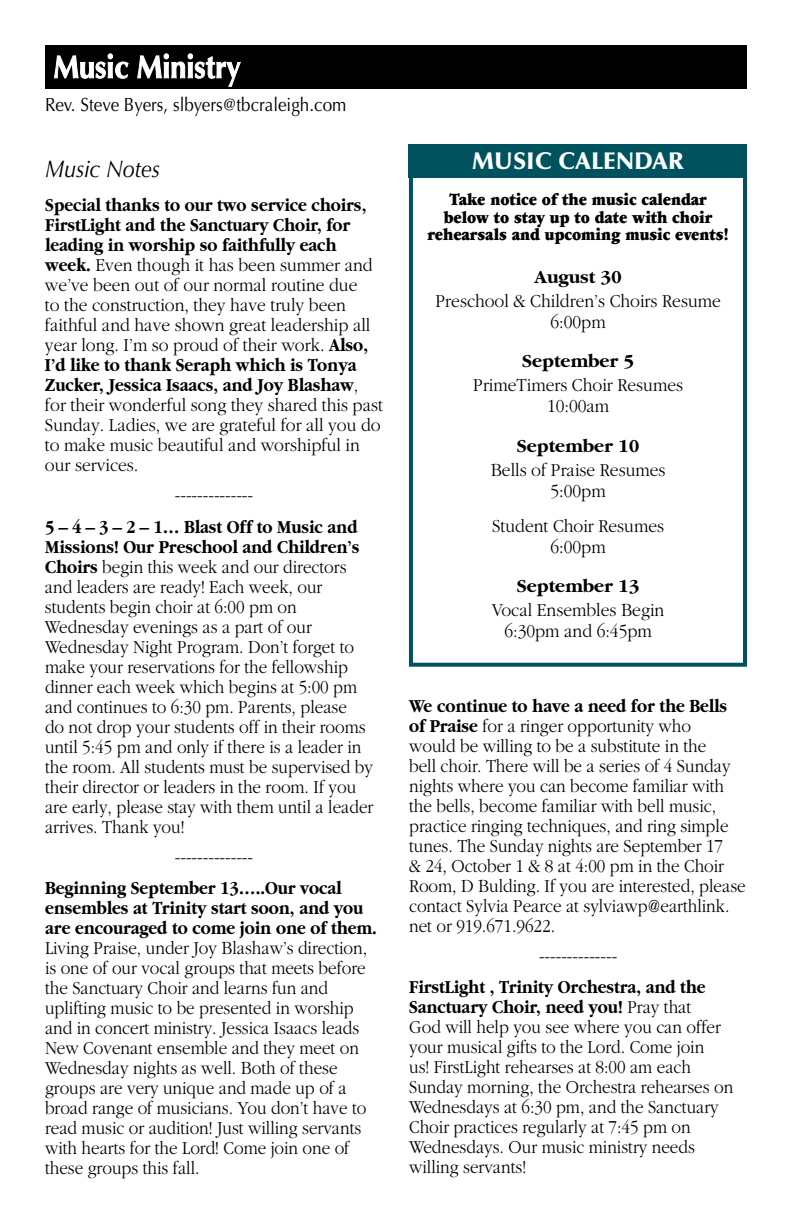
<style>
.page{position:relative;width:792px;height:1224px;background:#fff}
.page>*{position:absolute;margin:0;border:0;box-sizing:border-box;transform-origin:0 0}
.t1{font:900 24px "Optima";letter-spacing:.005em;color:#fff}
.t2{font:italic 24px "Optima";letter-spacing:-.005em;color:#000;scale:.9 1}
.t3{font:300 19px/20px "Garamond";color:#000;scale:.9 1}
.t4{font:300 19px/20px "Garamond";color:#000;text-align:center;scale:.92 1}
.t5{font:700 19px/20px "Garamond";color:#000;scale:.88 1}
.t6{font:700 19px "Garamond";color:#000}
.t7{font:19px "Optima";color:#000;scale:.9 1}
.t8{font:900 18px/17.4px "Garamond";color:#000;text-align:center;scale:.84 1}
.s1{font-weight:700}
</style>
<div class="page">
<div style="left:45px;top:45px;width:702px;height:43px;background:#000"></div>
<svg style="left:54px;top:53px;width:75px;height:26px"></svg>
<svg style="left:137px;top:53px;width:104px;height:34px"></svg>
<div style="left:409px;top:144px;width:338px;height:523px;border:4px solid #00535e"></div>
<div style="left:409px;top:144px;width:338px;height:33px;background:#00535e"></div>
<p class="t7" style="left:45px;top:94px;width:337px">Rev. Steve Byers, slbyers@tbcraleigh.com</p>
<p class="t2" style="left:45px;top:155px;width:130px">Music Notes</p>
<p class="t4" style="left:45px;top:195px;width:369px;text-align:left"><span class="s1">Special thanks to our two service choirs, FirstLight and the Sanctuary Choir, for leading in worship so faithfully each week.</span> Even though it has been summer and we’ve been out of our normal routine due<br>to the construction, they have truly been faithful and have shown great leadership all year long. I’m so proud of their work. <span class="s1">Also, I’d like to thank Seraph which is Tonya Zucker, Jessica Isaacs, and Joy Blashaw</span>, for their wonderful song they shared this past Sunday. Ladies, we are grateful for all you do to make music beautiful and worshipful in our services.</p>
<p class="t4" style="left:175px;top:485px;width:87px">--------------</p>
<p class="t3" style="left:45px;top:517px;width:366px"><span class="s1">5 – 4 – 3 – 2 – 1… Blast Off to Music and Missions! Our Preschool and Children’s Choirs</span> begin this week and our directors and leaders are ready! Each week, our students begin choir at 6:00 pm on Wednesday evenings as a part of our Wednesday Night Program. Don’t forget to make your reservations for the fellowship dinner each week which begins at 5:00 pm and continues to 6:30 pm. Parents, please<br>do not drop your students off in their rooms until 5:45 pm and only if there is a leader in the room. All students must be supervised by their director or leaders in the room. If you are early, please stay with them until a leader arrives. Thank you!</p>
<p class="t4" style="left:175px;top:847px;width:87px">--------------</p>
<p class="t5" style="left:45px;top:878px;width:379px">Beginning September 13…..Our vocal ensembles at Trinity start soon, and you are encouraged to come join one of them.</p>
<p class="t3" style="left:45px;top:938px;width:360px">Living Praise, under Joy Blashaw’s direction, is one of our vocal groups that meets before the Sanctuary Choir and learns fun and uplifting music to be presented in worship and in concert ministry. Jessica Isaacs leads New Covenant ensemble and they meet on Wednesday nights as well. Both of these groups are very unique and made up of a broad range of musicians. You don’t have to read music or audition! Just willing servants with hearts for the Lord! Come join one of these groups this fall.</p>
<p class="t1" style="left:472px;top:147px;width:214px">MUSIC CALENDAR</p>
<p class="t8" style="left:427px;top:191px;width:361px">Take notice of the music calendar below to stay up to date with choir rehearsals and upcoming music events!</p>
<p class="t6" style="left:534px;top:266px;width:89px">August 30</p>
<p class="t4" style="left:435px;top:291px;width:312px;line-height:21px">Preschool &amp; Children’s Choirs Resume<br>6:00pm</p>
<p class="t6" style="left:522px;top:351px;width:114px">September 5</p>
<p class="t4" style="left:473px;top:375px;width:230px;line-height:21px">PrimeTimers Choir Resumes<br>10:00am</p>
<p class="t6" style="left:517px;top:435px;width:124px">September 10</p>
<p class="t4" style="left:491px;top:459px;width:191px;line-height:21px">Bells of Praise Resumes<br>5:00pm</p>
<p class="t4" style="left:492px;top:516px;width:188px;line-height:21px">Student Choir Resumes<br>6:00pm</p>
<p class="t6" style="left:517px;top:576px;width:124px">September 13</p>
<p class="t4" style="left:492px;top:600px;width:189px;line-height:21px">Vocal Ensembles Begin<br>6:30pm and 6:45pm</p>
<p class="t3" style="left:409px;top:696px;width:376px"><span class="s1">We continue to have a need for the Bells of Praise</span> for a ringer opportunity who<br>would be willing to be a substitute in the<br>bell choir. There will be a series of 4 Sunday nights where you can become familiar with the bells, become familiar with bell music, practice ringing techniques, and ring simple tunes. The Sunday nights are September 17<br>&amp; 24, October 1 &amp; 8 at 4:00 pm in the Choir Room, D Bulding. If you are interested, please contact Sylvia Pearce at sylviawp@earthlink. net or 919.671.9622.</p>
<p class="t4" style="left:539px;top:946px;width:87px">--------------</p>
<p class="t3" style="left:409px;top:977px;width:362px"><span class="s1">FirstLight , Trinity Orchestra, and the Sanctuary Choir, need you!</span> Pray that<br>God will help you see where you can offer your musical gifts to the Lord. Come join<br>us! FirstLight rehearses at 8:00 am each Sunday morning, the Orchestra rehearses on Wednesdays at 6:30 pm, and the Sanctuary Choir practices regularly at 7:45 pm on Wednesdays. Our music ministry needs willing servants!</p>
</div>
